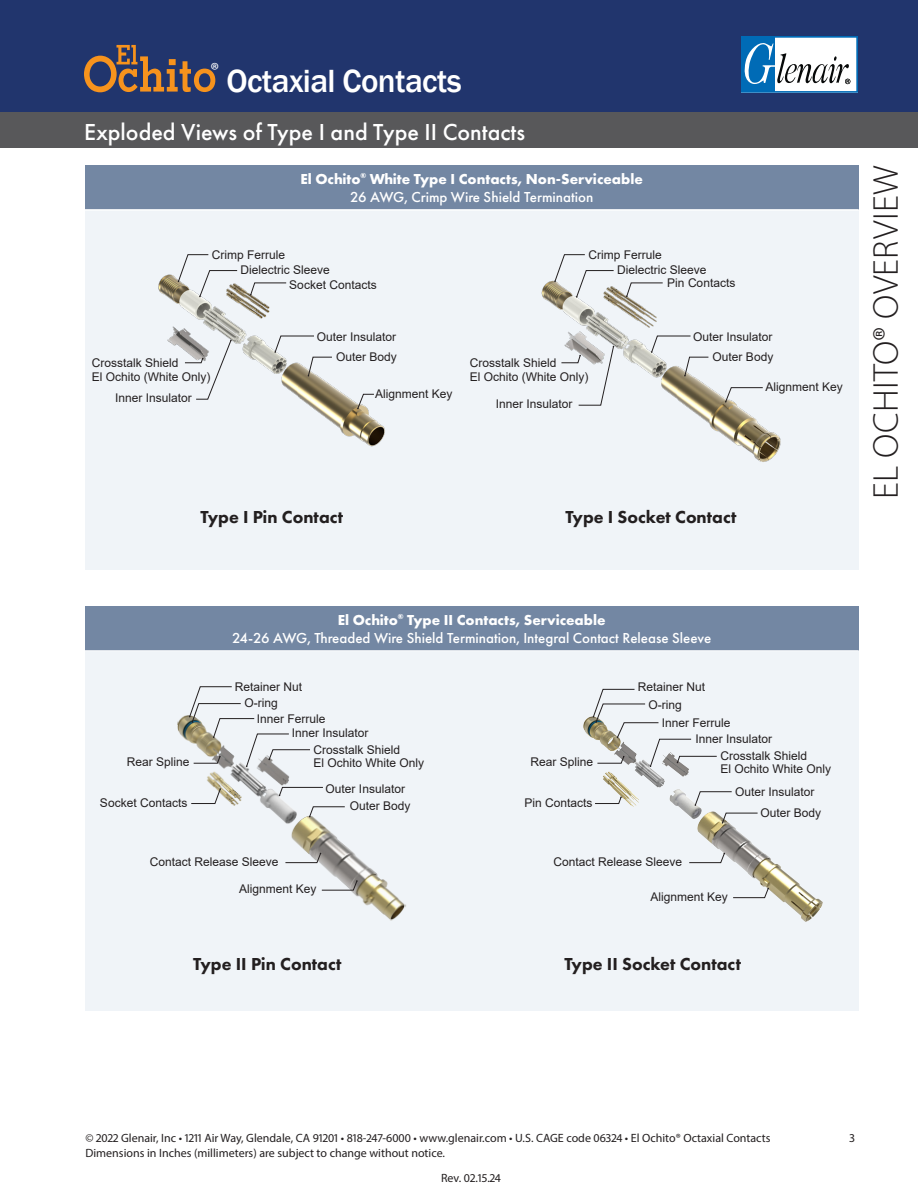
<style>
.page{position:relative;width:918px;height:1188px;background:#fff}
.page>*{position:absolute;margin:0;border:0;box-sizing:border-box;transform-origin:0 0}
.t1{font:300 36px "Myriad Pro";letter-spacing:.01em;color:#231f20}
.t2{font:500 33px "Franklin Gothic";letter-spacing:-.02em;color:#fff}
.t3{font:500 24px "Futura PT";color:#fff}
.t4{font:20.7px "Myriad Pro";color:#fff}
.t5{font:800 18px "Futura PT";color:#231f20}
.t6{font:500 15px/18px "Futura PT";color:#fff;text-align:center}
.t7{font:700 15px/18px "Futura PT";color:#fff;text-align:center}
.t8{font:12px/13.5px "Arial";color:#231f20}
.t9{font:12px/15px "Myriad Pro";color:#231f20}
.s1{font-weight:500}
.s2{font-weight:700}
</style>
<div class="page">
<div style="left:85px;top:165px;width:774px;height:45px;background:#7387a3"></div>
<div style="left:85px;top:210px;width:774px;height:360px;background:#f0f4f8"></div>
<hr style="left:85px;top:209px;width:774px;height:2px;background:#fff">
<div style="left:85px;top:606px;width:774px;height:45px;background:#7387a3"></div>
<div style="left:85px;top:651px;width:774px;height:360px;background:#f0f4f8"></div>
<hr style="left:85px;top:650px;width:774px;height:1px;background:#fff">
<div style="left:0;top:0;width:918px;height:112px;background:#21356d"></div>
<svg style="left:741px;top:36px;width:117px;height:57px;background:#9fbfd6"></svg>
<div style="left:0;top:112px;width:918px;height:36px;background:#58585a"></div>
<svg style="left:84px;top:45px;width:131px;height:47px"></svg>
<img style="left:158px;top:274px;width:227px;height:173px">
<img style="left:541px;top:280px;width:240px;height:182px">
<img style="left:177px;top:715px;width:229px;height:206px">
<img style="left:583px;top:717px;width:239px;height:205px">
<svg style="left:178px;top:254px;width:60px;height:43px"></svg>
<svg style="left:554px;top:254px;width:60px;height:44px"></svg>
<svg style="left:250px;top:283px;width:37px;height:13px"></svg>
<svg style="left:626px;top:283px;width:37px;height:14px"></svg>
<svg style="left:274px;top:336px;width:58px;height:41px"></svg>
<svg style="left:651px;top:336px;width:58px;height:41px"></svg>
<svg style="left:185px;top:340px;width:47px;height:60px"></svg>
<svg style="left:561px;top:346px;width:53px;height:60px"></svg>
<svg style="left:357px;top:394px;width:17px;height:15px"></svg>
<svg style="left:725px;top:387px;width:38px;height:16px"></svg>
<svg style="left:722px;top:813px;width:36px;height:11px"></svg>
<svg style="left:309px;top:806px;width:36px;height:11px"></svg>
<svg style="left:695px;top:791px;width:37px;height:15px"></svg>
<svg style="left:279px;top:787px;width:44px;height:9px"></svg>
<svg style="left:595px;top:797px;width:27px;height:7px"></svg>
<svg style="left:191px;top:788px;width:30px;height:16px"></svg>
<svg style="left:689px;top:853px;width:36px;height:10px"></svg>
<svg style="left:285px;top:853px;width:36px;height:10px"></svg>
<svg style="left:733px;top:888px;width:36px;height:10px"></svg>
<svg style="left:321px;top:880px;width:37px;height:11px"></svg>
<svg style="left:593px;top:689px;width:124px;height:78px"></svg>
<svg style="left:189px;top:686px;width:121px;height:81px"></svg>
<h3 class="t4" style="left:211px;top:57px;width:10px">®</h3>
<h2 class="t2" style="left:227px;top:60px;width:237px">Octaxial Contacts</h2>
<h3 class="t3" style="left:84px;top:117px;width:443px">Exploded Views of Type I and Type II Contacts</h3>
<p class="t7" style="left:301px;top:169px;width:344px">El Ochito<sup>®</sup> White Type I Contacts, Non-Serviceable<br><span class="s1">26 AWG, Crimp Wire Shield Termination</span></p>
<p class="t8" style="left:212px;top:248px;width:75px">Crimp Ferrule</p>
<p class="t8" style="left:588px;top:248px;width:75px">Crimp Ferrule</p>
<p class="t8" style="left:241px;top:263px;width:91px">Dielectric Sleeve</p>
<p class="t8" style="left:617px;top:263px;width:91px">Dielectric Sleeve</p>
<p class="t8" style="left:289px;top:278px;width:89px">Socket Contacts</p>
<p class="t8" style="left:667px;top:276px;width:70px">Pin Contacts</p>
<p class="t8" style="left:317px;top:330px;width:81px">Outer Insulator</p>
<p class="t8" style="left:693px;top:330px;width:81px">Outer Insulator</p>
<p class="t8" style="left:336px;top:350px;width:62px">Outer Body</p>
<p class="t8" style="left:713px;top:350px;width:62px">Outer Body</p>
<p class="t8" style="left:375px;top:387px;width:79px">Alignment Key</p>
<p class="t8" style="left:92px;top:356px;width:120px">Crosstalk Shield<br>El Ochito (White Only)</p>
<p class="t8" style="left:470px;top:356px;width:120px">Crosstalk Shield<br>El Ochito (White Only)</p>
<p class="t8" style="left:765px;top:380px;width:79px">Alignment Key</p>
<p class="t8" style="left:115px;top:391px;width:78px">Inner Insulator</p>
<p class="t8" style="left:496px;top:397px;width:78px">Inner Insulator</p>
<h3 class="t5" style="left:201px;top:505px;width:144px">Type I Pin Contact</h3>
<h3 class="t5" style="left:565px;top:505px;width:173px">Type I Socket Contact</h3>
<h1 class="t1" style="left:866px;top:499px;width:335px;rotate:-90deg">EL OCHITO® OVERVIEW</h1>
<p class="t6" style="left:232px;top:611px;width:481px"><span class="s2">El Ochito</span><sup>®</sup> <span class="s2">Type II Contacts, Serviceable<br></span>24-26 AWG, Threaded Wire Shield Termination, Integral Contact Release Sleeve</p>
<p class="t8" style="left:235px;top:680px;width:69px">Retainer Nut</p>
<p class="t8" style="left:638px;top:680px;width:69px">Retainer Nut</p>
<p class="t8" style="left:662px;top:716px;width:70px">Inner Ferrule</p>
<p class="t8" style="left:244px;top:696px;width:35px">O-ring</p>
<p class="t8" style="left:648px;top:698px;width:35px">O-ring</p>
<p class="t8" style="left:257px;top:712px;width:70px">Inner Ferrule</p>
<p class="t8" style="left:292px;top:726px;width:78px">Inner Insulator</p>
<p class="t8" style="left:696px;top:732px;width:78px">Inner Insulator</p>
<p class="t8" style="left:314px;top:743px;width:112px">Crosstalk Shield<br>El Ochito White Only</p>
<p class="t8" style="left:326px;top:782px;width:81px">Outer Insulator</p>
<p class="t8" style="left:760px;top:781px;width:62px;line-height:20.7px;text-indent:-25px">Outer Insulator<br>Outer Body</p>
<p class="t8" style="left:720px;top:749px;width:112px">Crosstalk Shield<br>El Ochito White Only</p>
<p class="t8" style="left:127px;top:755px;width:64px">Rear Spline</p>
<p class="t8" style="left:530px;top:755px;width:64px">Rear Spline</p>
<p class="t8" style="left:100px;top:796px;width:89px">Socket Contacts</p>
<p class="t8" style="left:525px;top:796px;width:70px">Pin Contacts</p>
<p class="t8" style="left:350px;top:799px;width:62px">Outer Body</p>
<p class="t8" style="left:150px;top:855px;width:130px">Contact Release Sleeve</p>
<p class="t8" style="left:554px;top:855px;width:130px">Contact Release Sleeve</p>
<p class="t8" style="left:239px;top:882px;width:79px">Alignment Key</p>
<p class="t8" style="left:650px;top:890px;width:79px">Alignment Key</p>
<h3 class="t5" style="left:193px;top:952px;width:150px">Type II Pin Contact</h3>
<h3 class="t5" style="left:564px;top:952px;width:178px">Type II Socket Contact</h3>
<p class="t9" style="left:86px;top:1131px;width:687px">© 2022 Glenair, Inc • 1211 Air Way, Glendale, CA 91201 • 818-247-6000 • www.glenair.com • U.S. CAGE code 06324 • El Ochito® Octaxial Contacts<br>Dimensions in Inches (millimeters) are subject to change without notice.</p>
<p class="t9" style="left:850px;top:1131px;width:7px">3</p>
<p class="t9" style="left:441px;top:1170px;width:61px">Rev. 02.15.24</p>
</div>
